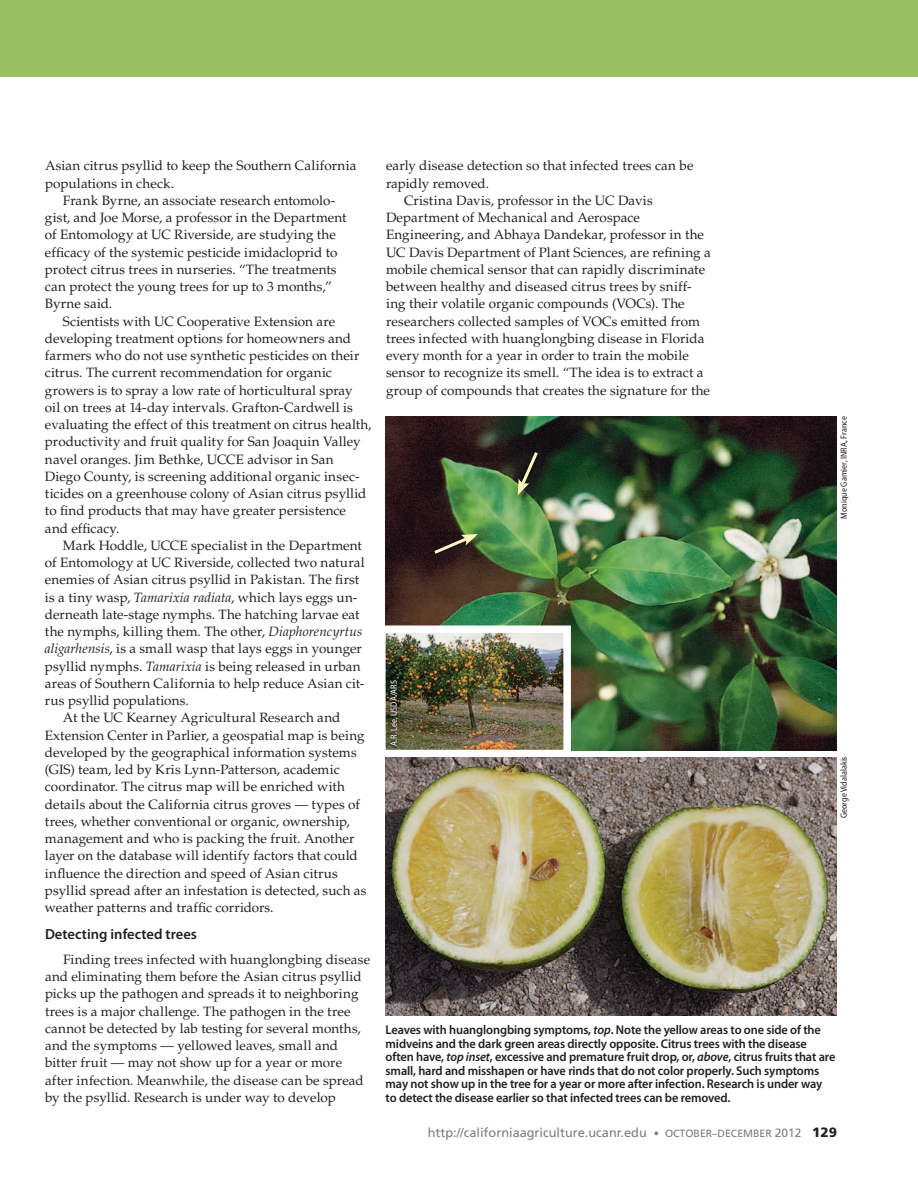
<style>
.page{position:relative;width:918px;height:1188px;background:#fff}
.page>*{position:absolute;margin:0;border:0;box-sizing:border-box;transform-origin:0 0}
.t1{font:600 14.7px "Myriad Pro";color:#231f20}
.t2{font:13.5px/17.2px "Palatino LT Std";letter-spacing:.005em;color:#231f20}
.t3{font:600 12.75px/13.5px "Myriad Pro";letter-spacing:-.01em;color:#231f20}
.t4{font:12.75px "Frutiger LT Std";color:#7b7f79}
.t5{font:semi-condensed 9px "Myriad Pro";color:#231f20}
.t6{font:semi-condensed 9px "Myriad Pro";color:#fff}
.s1{font-style:italic}
.s2{font-size:10.5px}
.s3{font-size:12px}
.s4{font-weight:900;font-size:13.5px;color:#231f20}
</style>
<div class="page">
<img style="left:386px;top:416px;width:451px;height:334px">
<img style="left:385px;top:622px;width:190px;height:139px">
<div style="left:388px;top:678px;width:13px;height:71px;background:#231f20;opacity:.6"></div>
<div style="left:519px;top:453px;width:26px;height:50px;background:#231f20;opacity:.75"></div>
<svg style="left:518px;top:449px;width:22px;height:46px"></svg>
<div style="left:436px;top:535px;width:49px;height:26px;background:#231f20;opacity:.75"></div>
<svg style="left:431px;top:534px;width:47px;height:22px"></svg>
<img style="left:386px;top:757px;width:451px;height:259px">
<div style="left:0;top:0;width:918px;height:77px;background:#99c063"></div>
<p class="t2" style="left:45px;top:157px;width:313px">Asian citrus psyllid to keep the Southern California</p>
<p class="t2" style="left:45px;top:175px;width:131px">populations in check.</p>
<p class="t2" style="left:63px;top:192px;width:274px">Frank Byrne, an associate research entomolo-</p>
<p class="t2" style="left:45px;top:209px;width:303px">gist, and Joe Morse, a professor in the Department</p>
<p class="t2" style="left:45px;top:226px;width:292px">of Entomology at UC Riverside, are studying the</p>
<p class="t2" style="left:45px;top:244px;width:294px">efficacy of the systemic pesticide imidacloprid to</p>
<p class="t2" style="left:45px;top:261px;width:293px">protect citrus trees in nurseries. “The treatments</p>
<p class="t2" style="left:45px;top:278px;width:289px">can protect the young trees for up to 3 months,”</p>
<p class="t2" style="left:45px;top:295px;width:69px">Byrne said.</p>
<p class="t2" style="left:63px;top:313px;width:274px">Scientists with UC Cooperative Extension are</p>
<p class="t2" style="left:45px;top:330px;width:308px">developing treatment options for homeowners and</p>
<p class="t2" style="left:45px;top:347px;width:316px">farmers who do not use synthetic pesticides on their</p>
<p class="t2" style="left:45px;top:364px;width:288px">citrus. The current recommendation for organic</p>
<p class="t2" style="left:45px;top:382px;width:309px">growers is to spray a low rate of horticultural spray</p>
<p class="t2" style="left:45px;top:399px;width:309px">oil on trees at 14-day intervals. Grafton-Cardwell is</p>
<p class="t2" style="left:45px;top:416px;width:328px">evaluating the effect of this treatment on citrus health,</p>
<p class="t2" style="left:45px;top:433px;width:317px">productivity and fruit quality for San Joaquin Valley</p>
<p class="t2" style="left:45px;top:451px;width:290px">navel oranges. Jim Bethke, UCCE advisor in San</p>
<p class="t2" style="left:45px;top:468px;width:316px">Diego County, is screening additional organic insec-</p>
<p class="t2" style="left:45px;top:485px;width:323px">ticides on a greenhouse colony of Asian citrus psyllid</p>
<p class="t2" style="left:45px;top:502px;width:303px">to find products that may have greater persistence</p>
<p class="t2" style="left:45px;top:520px;width:76px">and efficacy.</p>
<p class="t2" style="left:63px;top:537px;width:301px">Mark Hoddle, UCCE specialist in the Department</p>
<p class="t2" style="left:45px;top:554px;width:321px">of Entomology at UC Riverside, collected two natural</p>
<p class="t2" style="left:45px;top:571px;width:316px">enemies of Asian citrus psyllid in Pakistan. The first</p>
<p class="t2" style="left:45px;top:589px;width:314px">is a tiny wasp, <span class="s1">Tamarixia radiata</span>, which lays eggs un-</p>
<p class="t2" style="left:45px;top:606px;width:316px">derneath late-stage nymphs. The hatching larvae eat</p>
<p class="t2" style="left:45px;top:623px;width:319px">the nymphs, killing them. The other, <span class="s1">Diaphorencyrtus</span></p>
<p class="t2" style="left:45px;top:640px;width:318px"><span class="s1">aligarhensis</span>, is a small wasp that lays eggs in younger</p>
<p class="t2" style="left:45px;top:658px;width:317px">psyllid nymphs. <span class="s1">Tamarixia</span> is being released in urban</p>
<p class="t2" style="left:45px;top:675px;width:321px">areas of Southern California to help reduce Asian cit-</p>
<p class="t2" style="left:45px;top:692px;width:145px">rus psyllid populations.</p>
<p class="t2" style="left:63px;top:709px;width:279px">At the UC Kearney Agricultural Research and</p>
<p class="t2" style="left:45px;top:727px;width:321px">Extension Center in Parlier, a geospatial map is being</p>
<p class="t2" style="left:45px;top:744px;width:313px">developed by the geographical information systems</p>
<p class="t2" style="left:45px;top:761px;width:296px">(GIS) team, led by Kris Lynn-Patterson, academic</p>
<p class="t2" style="left:45px;top:778px;width:302px">coordinator. The citrus map will be enriched with</p>
<p class="t2" style="left:45px;top:796px;width:317px">details about the California citrus groves — types of</p>
<p class="t2" style="left:45px;top:813px;width:306px">trees, whether conventional or organic, ownership,</p>
<p class="t2" style="left:45px;top:830px;width:311px">management and who is packing the fruit. Another</p>
<p class="t2" style="left:45px;top:847px;width:314px">layer on the database will identify factors that could</p>
<p class="t2" style="left:45px;top:865px;width:295px">influence the direction and speed of Asian citrus</p>
<p class="t2" style="left:45px;top:882px;width:323px">psyllid spread after an infestation is detected, such as</p>
<p class="t2" style="left:45px;top:899px;width:230px">weather patterns and traffic corridors.</p>
<p class="t1" style="left:45px;top:925px;width:154px">Detecting infected trees</p>
<p class="t2" style="left:45px;top:951px;width:327px;text-indent:18px">Finding trees infected with huanglongbing disease and eliminating them before the Asian citrus psyllid picks up the pathogen and spreads it to neighboring trees is a major challenge. The pathogen in the tree cannot be detected by lab testing for several months, and the symptoms — yellowed leaves, small and bitter fruit — may not show up for a year or more after infection. Meanwhile, the disease can be spread by the psyllid. Research is under way to develop</p>
<p class="t2" style="left:386px;top:157px;width:309px">early disease detection so that infected trees can be</p>
<p class="t2" style="left:386px;top:175px;width:105px">rapidly removed.</p>
<p class="t2" style="left:404px;top:192px;width:250px">Cristina Davis, professor in the UC Davis</p>
<p class="t2" style="left:386px;top:209px;width:256px">Department of Mechanical and Aerospace</p>
<p class="t2" style="left:386px;top:226px;width:320px">Engineering, and Abhaya Dandekar, professor in the</p>
<p class="t2" style="left:386px;top:244px;width:326px">UC Davis Department of Plant Sciences, are refining a</p>
<p class="t2" style="left:386px;top:261px;width:321px">mobile chemical sensor that can rapidly discriminate</p>
<p class="t2" style="left:386px;top:278px;width:307px">between healthy and diseased citrus trees by sniff-</p>
<p class="t2" style="left:386px;top:295px;width:300px">ing their volatile organic compounds (VOCs). The</p>
<p class="t2" style="left:386px;top:313px;width:316px">researchers collected samples of VOCs emitted from</p>
<p class="t2" style="left:386px;top:330px;width:320px">trees infected with huanglongbing disease in Florida</p>
<p class="t2" style="left:386px;top:347px;width:304px">every month for a year in order to train the mobile</p>
<p class="t2" style="left:386px;top:364px;width:319px">sensor to recognize its smell. “The idea is to extract a</p>
<p class="t2" style="left:386px;top:382px;width:326px">group of compounds that creates the signature for the</p>
<p class="t6" style="left:388px;top:746px;width:67px;rotate:-90deg">A.R. Lee, USDA/ARS</p>
<p class="t5" style="left:838px;top:519px;width:104px;rotate:-90deg">Monique Gamier, INRA, France</p>
<p class="t5" style="left:838px;top:818px;width:63px;rotate:-90deg">George Vidalalakis</p>
<p class="t3" style="left:386px;top:1023px;width:451px">Leaves with huanglongbing symptoms, <span class="s1">top</span>. Note the yellow areas to one side of the midveins and the dark green areas directly opposite. Citrus trees with the disease often have, <span class="s1">top inset</span>, excessive and premature fruit drop, or, <span class="s1">above</span>, citrus fruits that are small, hard and misshapen or have rinds that do not color properly. Such symptoms may not show up in the tree for a year or more after infection. Research is under way to detect the disease earlier so that infected trees can be removed.</p>
<p class="t4" style="left:428px;top:1125px;width:411px">http://californiaagriculture.ucanr.edu <span class="s2">• October–December</span> <span class="s3">2012</span> <span class="s4">129</span></p>
</div>
